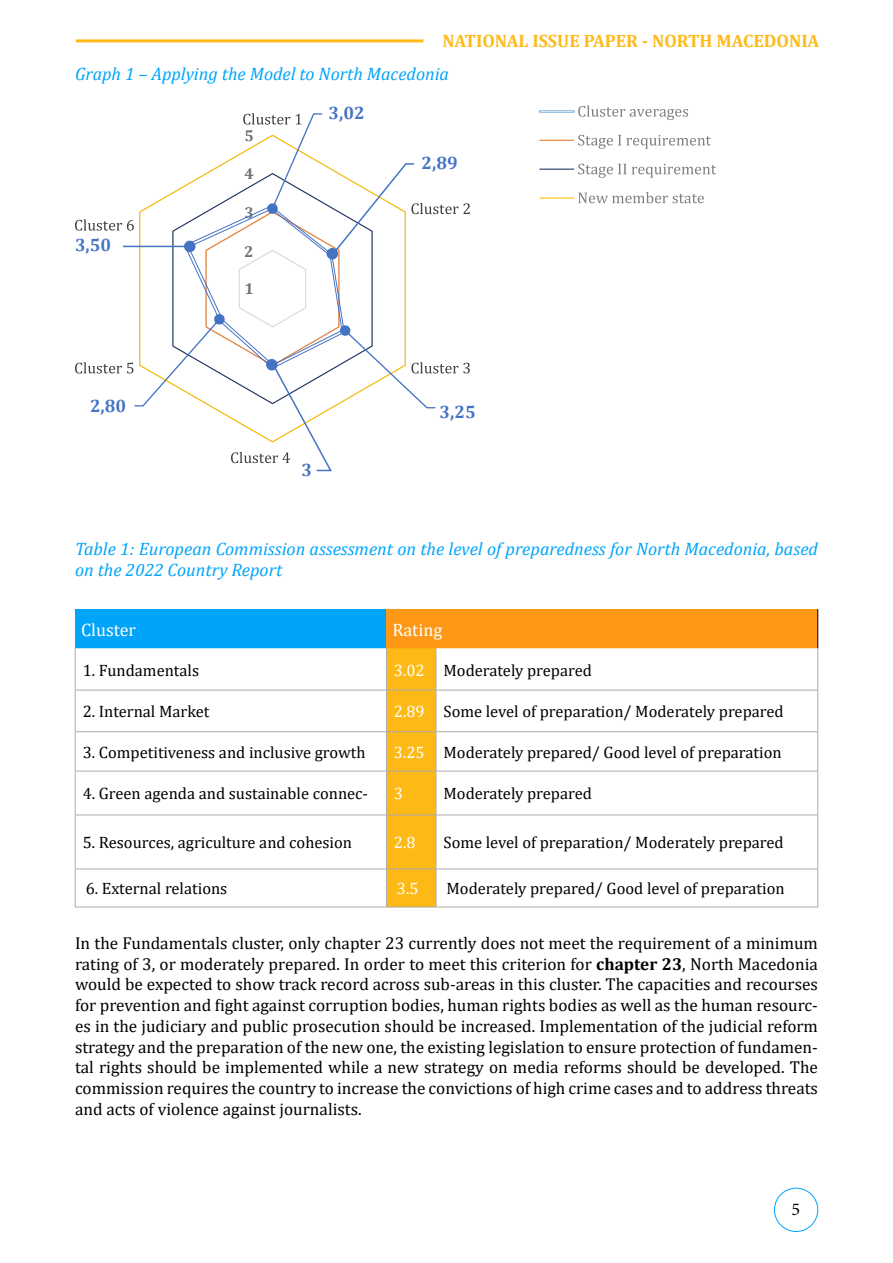
<style>
.page{position:relative;width:893px;height:1263px;background:#fff}
.page>*{position:absolute;margin:0;border:0;box-sizing:border-box;transform-origin:0 0}
.t1{font:italic 18px/21.6px "Cambria";color:#00a5fa}
.t2{font:700 18px "Cambria";color:#fdba19}
.Normal__Web{font:700 18px "Cambria";color:#4573c4}
.t3{font:18px "Cambria";color:#fff}
.t4{font:18px "Minion Pro";color:#000}
.t5{font:17.25px/20.7px "Cambria";color:#000;text-align:justify}
.t6{font:16.5px "Cambria";color:#000}
.t7{font:16.5px "Cambria";color:#fff}
.t8{font:700 15.75px "Cambria";color:#757070}
.s1{font-weight:700}
</style>
<div class="page">
<div style="left:75px;top:609px;width:311px;height:39px;background:#00a5fa"></div>
<div style="left:386px;top:609px;width:432px;height:39px;background:#fd9716"></div>
<svg style="left:76px;top:648px;width:310px;height:259px"></svg>
<div style="left:387px;top:648px;width:49px;height:259px;background:#fdba16"></div>
<svg style="left:437px;top:648px;width:380px;height:259px"></svg>
<hr style="left:817px;top:609px;width:1px;height:39px;background:#000">
<hr style="left:75px;top:648px;width:1px;height:42px;background:#aeaaaa">
<hr style="left:386px;top:648px;width:1px;height:42px;background:#aeaaaa">
<hr style="left:436px;top:648px;width:1px;height:42px;background:#aeaaaa">
<hr style="left:817px;top:648px;width:1px;height:42px;background:#aeaaaa">
<hr style="left:75px;top:690px;width:311px;height:1px;background:#aeaaaa">
<hr style="left:75px;top:690px;width:1px;height:41px;background:#aeaaaa">
<hr style="left:386px;top:690px;width:50px;height:1px;background:#aeaaaa">
<hr style="left:386px;top:690px;width:1px;height:41px;background:#aeaaaa">
<hr style="left:436px;top:690px;width:382px;height:1px;background:#aeaaaa">
<hr style="left:436px;top:690px;width:1px;height:41px;background:#aeaaaa">
<hr style="left:817px;top:690px;width:1px;height:41px;background:#aeaaaa">
<hr style="left:75px;top:731px;width:311px;height:1px;background:#aeaaaa">
<hr style="left:386px;top:731px;width:50px;height:1px;background:#aeaaaa">
<hr style="left:436px;top:731px;width:382px;height:1px;background:#aeaaaa">
<hr style="left:436px;top:732px;width:1px;height:39px;background:#aeaaaa">
<hr style="left:817px;top:732px;width:1px;height:39px;background:#aeaaaa">
<hr style="left:75px;top:771px;width:1px;height:44px;background:#aeaaaa">
<hr style="left:386px;top:771px;width:50px;height:1px;background:#aeaaaa">
<hr style="left:386px;top:771px;width:1px;height:44px;background:#aeaaaa">
<hr style="left:436px;top:771px;width:382px;height:1px;background:#aeaaaa">
<hr style="left:436px;top:771px;width:1px;height:44px;background:#aeaaaa">
<hr style="left:817px;top:771px;width:1px;height:44px;background:#aeaaaa">
<hr style="left:75px;top:815px;width:311px;height:1px;background:#aeaaaa">
<hr style="left:75px;top:815px;width:1px;height:54px;background:#aeaaaa">
<hr style="left:386px;top:815px;width:50px;height:1px;background:#aeaaaa">
<hr style="left:386px;top:815px;width:1px;height:54px;background:#aeaaaa">
<hr style="left:436px;top:815px;width:382px;height:1px;background:#aeaaaa">
<hr style="left:436px;top:815px;width:1px;height:54px;background:#aeaaaa">
<hr style="left:817px;top:815px;width:1px;height:54px;background:#aeaaaa">
<hr style="left:75px;top:869px;width:311px;height:1px;background:#aeaaaa">
<hr style="left:75px;top:869px;width:1px;height:38px;background:#aeaaaa">
<hr style="left:386px;top:869px;width:50px;height:1px;background:#aeaaaa">
<hr style="left:386px;top:869px;width:1px;height:38px;background:#aeaaaa">
<hr style="left:436px;top:869px;width:382px;height:1px;background:#aeaaaa">
<hr style="left:436px;top:869px;width:1px;height:38px;background:#aeaaaa">
<hr style="left:817px;top:869px;width:1px;height:38px;background:#aeaaaa">
<hr style="left:75px;top:907px;width:311px;height:1px;background:#aeaaaa">
<hr style="left:386px;top:907px;width:50px;height:1px;background:#aeaaaa">
<hr style="left:436px;top:907px;width:382px;height:1px;background:#aeaaaa">
<hr style="left:75px;top:732px;width:1px;height:39px;background:#aeaaaa">
<hr style="left:386px;top:732px;width:1px;height:39px;background:#aeaaaa">
<hr style="left:75px;top:771px;width:311px;height:1px;background:#aeaaaa">
<hr style="left:76px;top:39px;width:347px;height:3px;background:#fdba19">
<div style="left:774px;top:1188px;width:44px;height:44px;border:1px solid #00a5fa;border-radius:50%"></div>
<svg style="left:539px;top:106px;width:149px;height:14px"></svg>
<hr style="left:540px;top:140px;width:34px;height:1px;background:#ed7d30">
<svg style="left:578px;top:135px;width:133px;height:14px"></svg>
<hr style="left:540px;top:169px;width:34px;height:1px;background:#213863">
<svg style="left:578px;top:164px;width:138px;height:14px"></svg>
<hr style="left:540px;top:197px;width:34px;height:2px;background:#ffbf00">
<svg style="left:578px;top:192px;width:126px;height:11px"></svg>
<svg style="left:75px;top:113px;width:395px;height:359px"></svg>
<p class="t2" style="left:442px;top:29px;width:378px">NATIONAL ISSUE PAPER - NORTH MACEDONIA</p>
<p class="t1" style="left:75px;top:63px;width:376px">Graph 1 – Applying the Model to North Macedonia</p>
<p class="Normal__Web" style="left:75px;top:233px;width:38px">3,50</p>
<p class="Normal__Web" style="left:90px;top:393px;width:38px">2,80</p>
<p class="t8" style="left:244px;top:125px;width:11px">5</p>
<p class="t8" style="left:244px;top:163px;width:11px">4</p>
<p class="t8" style="left:244px;top:201px;width:11px">3</p>
<p class="t8" style="left:244px;top:241px;width:11px">2</p>
<p class="t8" style="left:244px;top:278px;width:11px">1</p>
<p class="Normal__Web" style="left:328px;top:101px;width:38px">3,02</p>
<p class="Normal__Web" style="left:302px;top:458px;width:12px">3</p>
<p class="Normal__Web" style="left:422px;top:150px;width:38px">2,89</p>
<p class="Normal__Web" style="left:440px;top:399px;width:38px">3,25</p>
<p class="t1" style="left:75px;top:537px;width:744px">Table 1: European Commission assessment on the level of preparedness for North Macedonia, based on the 2022 Country Report</p>
<p class="t3" style="left:81px;top:619px;width:56px">Cluster</p>
<p class="t3" style="left:392px;top:619px;width:51px">Rating</p>
<p class="t6" style="left:83px;top:660px;width:118px">1. Fundamentals</p>
<p class="t7" style="left:394px;top:660px;width:32px">3.02</p>
<p class="t6" style="left:443px;top:660px;width:150px">Moderately prepared</p>
<p class="t6" style="left:83px;top:702px;width:128px">2. Internal Market</p>
<p class="t7" style="left:394px;top:702px;width:32px">2.89</p>
<p class="t6" style="left:443px;top:702px;width:342px">Some level of preparation/ Moderately prepared</p>
<p class="t6" style="left:83px;top:742px;width:284px">3. Competitiveness and inclusive growth</p>
<p class="t7" style="left:394px;top:742px;width:32px">3.25</p>
<p class="t6" style="left:443px;top:742px;width:340px">Moderately prepared/ Good level of preparation</p>
<p class="t6" style="left:83px;top:784px;width:287px">4. Green agenda and sustainable connec-</p>
<p class="t7" style="left:394px;top:784px;width:11px">3</p>
<p class="t6" style="left:443px;top:784px;width:150px">Moderately prepared</p>
<p class="t6" style="left:83px;top:833px;width:271px">5. Resources, agriculture and cohesion</p>
<p class="t7" style="left:394px;top:833px;width:23px">2.8</p>
<p class="t6" style="left:443px;top:833px;width:342px">Some level of preparation/ Moderately prepared</p>
<p class="t6" style="left:86px;top:879px;width:143px">6. External relations</p>
<p class="t7" style="left:397px;top:879px;width:23px">3.5</p>
<p class="t6" style="left:446px;top:879px;width:340px">Moderately prepared/ Good level of preparation</p>
<p class="t5" style="left:75px;top:933px;width:744px">In the Fundamentals cluster, only chapter 23 currently does not meet the requirement of a minimum rating of 3, or moderately prepared. In order to meet this criterion for <span class="s1">chapter 23</span>, North Macedonia would be expected to show track record across sub-areas in this cluster. The capacities and recourses for prevention and fight against corruption bodies, human rights bodies as well as the human resourc&shy;es in the judiciary and public prosecution should be increased. Implementation of the judicial reform strategy and the preparation of the new one, the existing legislation to ensure protection of fundamen&shy;tal rights should be implemented while a new strategy on media reforms should be developed. The commission requires the country to increase the convictions of high crime cases and to address threats and acts of violence against journalists.</p>
<p class="t4" style="left:792px;top:1197px;width:10px">5</p>
</div>
